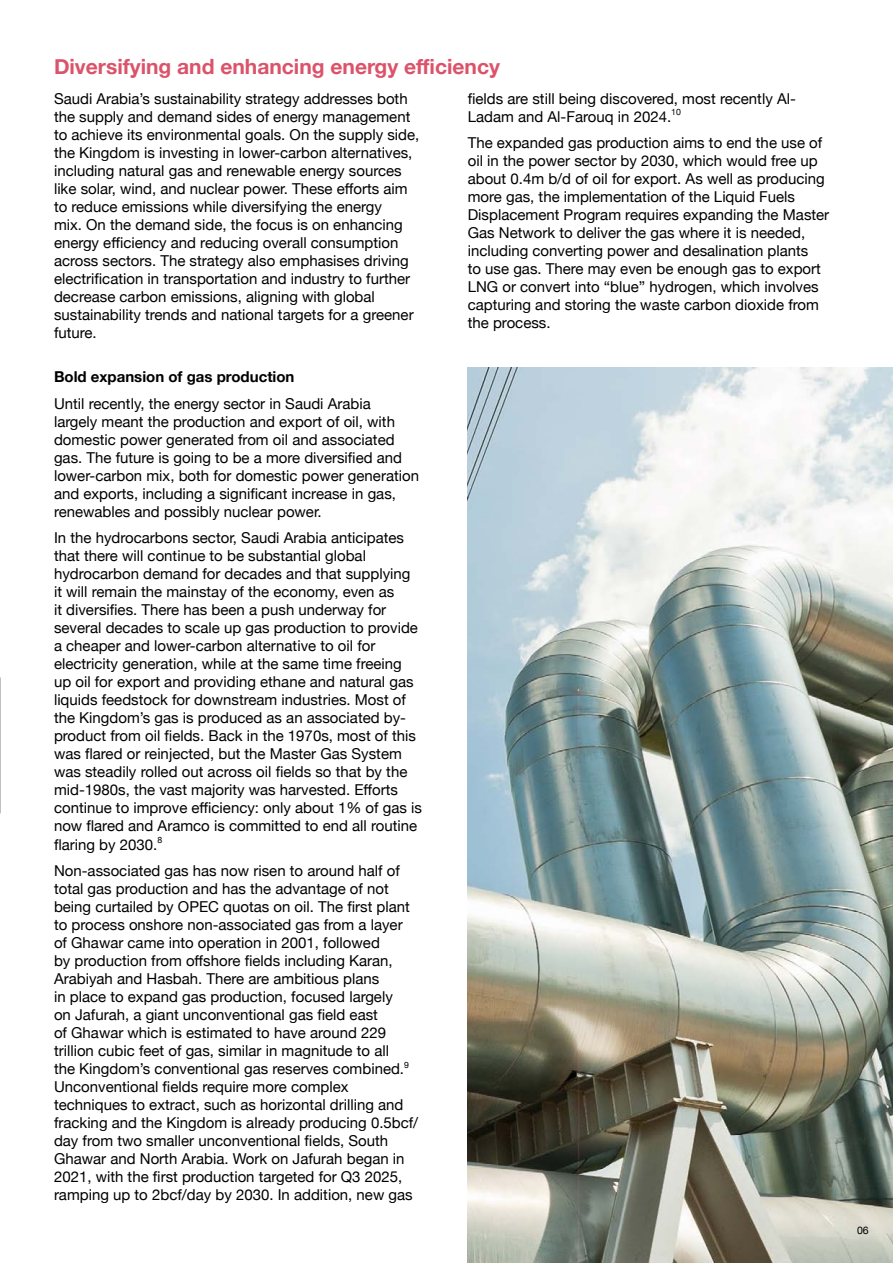
<style>
.page{position:relative;width:893px;height:1263px;background:#fff}
.page>*{position:absolute;margin:0;border:0;box-sizing:border-box;transform-origin:0 0}
.t1{font:700 21px "Helvetica Neue";color:#db536a}
.t2{font:15px/18px "Helvetica Neue";color:#000}
.t3{font:700 15px "Helvetica Neue";color:#000}
.t4{font:10.5px "Helvetica Neue";color:#000}
</style>
<div class="page">
<img style="left:0;top:0;width:1px;height:1263px">
<img style="left:468px;top:368px;width:425px;height:895px">
<p class="t1" style="left:54px;top:51px;width:447px">Diversifying and enhancing energy efficiency</p>
<p class="t2" style="left:54px;top:90px;width:367px">Saudi Arabia’s sustainability strategy addresses both the supply and demand sides of energy management to achieve its environmental goals. On the supply side, the Kingdom is investing in lower-carbon alternatives, including natural gas and renewable energy sources like solar, wind, and nuclear power. These efforts aim to reduce emissions while diversifying the energy<br>mix. On the demand side, the focus is on enhancing energy efficiency and reducing overall consumption across sectors. The strategy also emphasises driving electrification in transportation and industry to further decrease carbon emissions, aligning with global sustainability trends and national targets for a greener future.</p>
<p class="t3" style="left:54px;top:365px;width:242px">Bold expansion of gas production</p>
<p class="t2" style="left:54px;top:395px;width:367px">Until recently, the energy sector in Saudi Arabia<br>largely meant the production and export of oil, with domestic power generated from oil and associated gas. The future is going to be a more diversified and lower-carbon mix, both for domestic power generation and exports, including a significant increase in gas, renewables and possibly nuclear power.</p>
<p class="t2" style="left:54px;top:530px;width:369px">In the hydrocarbons sector, Saudi Arabia anticipates that there will continue to be substantial global hydrocarbon demand for decades and that supplying it will remain the mainstay of the economy, even as<br>it diversifies. There has been a push underway for several decades to scale up gas production to provide a cheaper and lower-carbon alternative to oil for electricity generation, while at the same time freeing up oil for export and providing ethane and natural gas liquids feedstock for downstream industries. Most of the Kingdom’s gas is produced as an associated by&shy;product from oil fields. Back in the 1970s, most of this was flared or reinjected, but the Master Gas System was steadily rolled out across oil fields so that by the mid-1980s, the vast majority was harvested. Efforts continue to improve efficiency: only about 1% of gas is now flared and Aramco is committed to end all routine flaring by 2030.<sup>8</sup></p>
<p class="t2" style="left:54px;top:862px;width:366px">Non-associated gas has now risen to around half of total gas production and has the advantage of not being curtailed by OPEC quotas on oil. The first plant to process onshore non-associated gas from a layer of Ghawar came into operation in 2001, followed<br>by production from offshore fields including Karan, Arabiyah and Hasbah. There are ambitious plans<br>in place to expand gas production, focused largely<br>on Jafurah, a giant unconventional gas field east<br>of Ghawar which is estimated to have around 229 trillion cubic feet of gas, similar in magnitude to all<br>the Kingdom’s conventional gas reserves combined.<sup>9<br></sup>Unconventional fields require more complex techniques to extract, such as horizontal drilling and fracking and the Kingdom is already producing 0.5bcf/ day from two smaller unconventional fields, South Ghawar and North Arabia. Work on Jafurah began in 2021, with the first production targeted for Q3 2025, ramping up to 2bcf/day by 2030. In addition, new gas</p>
<p class="t2" style="left:468px;top:90px;width:330px">fields are still being discovered, most recently Al-<br>Ladam and Al-Farouq in 2024.<sup>10</sup></p>
<p class="t2" style="left:468px;top:135px;width:363px">The expanded gas production aims to end the use of oil in the power sector by 2030, which would free up about 0.4m b/d of oil for export. As well as producing more gas, the implementation of the Liquid Fuels Displacement Program requires expanding the Master Gas Network to deliver the gas where it is needed, including converting power and desalination plants<br>to use gas. There may even be enough gas to export LNG or convert into “blue” hydrogen, which involves capturing and storing the waste carbon dioxide from the process.</p>
<p class="t4" style="left:857px;top:1223px;width:13px">06</p>
</div>
